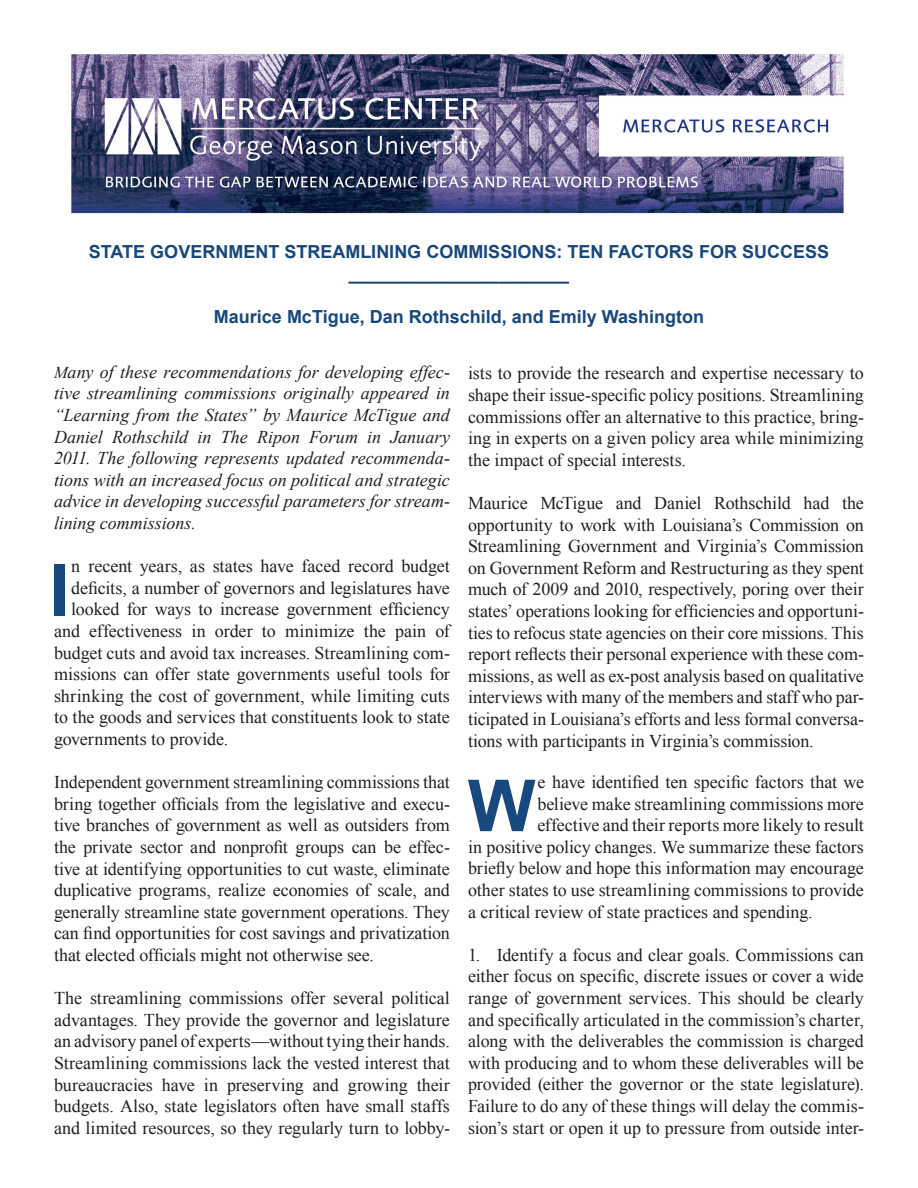
<style>
.page{position:relative;width:918px;height:1188px;background:#fff}
.page>*{position:absolute;margin:0;border:0;box-sizing:border-box;transform-origin:0 0}
.t1{font:700 71.85px "Arial";color:#17487e}
.t2{font:18px/21.6px "Times New Roman";color:#231f20;text-align:justify}
.t3{font:italic 18px/21.6px "Times New Roman";color:#231f20;text-align:justify}
.t4{font:700 18px "Arial";color:#17487e}
.s1{font-size:16.5px}
</style>
<div class="page">
<img style="left:71px;top:54px;width:773px;height:160px">
<p class="t4" style="left:89px;top:240px;width:742px">STATE GOVERNMENT STREAMLINING COMMISSIONS: TEN FACTORS FOR SUCCESS</p>
<p class="t4" style="left:349px;top:262px;width:222px">______________________</p>
<p class="t4" style="left:214px;top:305px;width:492px">Maurice McTigue, Dan Rothschild, and Emily Washington</p>
<p class="t3" style="left:54px;top:361px;width:398px"><span class="s1">M</span>any of these recommendations for developing effec&shy;tive streamlining commissions originally appeared in “Learning from the States” by Maurice McTigue and Daniel Rothschild in The Ripon Forum in January 2011. The following represents updated recommenda&shy;tions with an increased focus on political and strategic advice in developing successful parameters for stream&shy;lining commissions.</p>
<p class="t1" style="left:49px;top:543px;width:21px">I</p>
<p class="t2" style="left:71px;top:555px;width:380px">n recent years, as states have faced record budget</p>
<p class="t2" style="left:71px;top:577px;width:380px">deficits, a number of governors and legislatures have</p>
<p class="t2" style="left:71px;top:598px;width:380px">looked for ways to increase government efficiency</p>
<p class="t2" style="left:54px;top:620px;width:397px">and effectiveness in order to minimize the pain of</p>
<p class="t2" style="left:54px;top:642px;width:397px">budget cuts and avoid tax increases. Streamlining com-</p>
<p class="t2" style="left:54px;top:663px;width:397px">missions can offer state governments useful tools for</p>
<p class="t2" style="left:54px;top:685px;width:397px">shrinking the cost of government, while limiting cuts</p>
<p class="t2" style="left:54px;top:706px;width:397px">to the goods and services that constituents look to state</p>
<p class="t2" style="left:54px;top:728px;width:176px">governments to provide.</p>
<p class="t2" style="left:54px;top:771px;width:397px">Independent government streamlining commissions that bring together officials from the legislative and execu&shy;tive branches of government as well as outsiders from the private sector and nonprofit groups can be effec&shy;tive at identifying opportunities to cut waste, eliminate duplicative programs, realize economies of scale, and generally streamline state government operations. They can find opportunities for cost savings and privatization that elected officials might not otherwise see.</p>
<p class="t2" style="left:54px;top:987px;width:397px">The streamlining commissions offer several political advantages. They provide the governor and legislature an advisory panel of experts—without tying their hands.<br>Streamlining commissions lack the vested interest that bureaucracies have in preserving and growing their budgets. Also, state legislators often have small staffs and limited resources, so they regularly turn to lobby-</p>
<p class="t2" style="left:468px;top:362px;width:397px">ists to provide the research and expertise necessary to shape their issue-specific policy positions. Streamlining commissions offer an alternative to this practice, bring&shy;ing in experts on a given policy area while minimizing the impact of special interests.</p>
<p class="t2" style="left:468px;top:492px;width:397px">Maurice McTigue and Daniel Rothschild had the opportunity to work with Louisiana’s Commission on Streamlining Government and Virginia’s Commission on Government Reform and Restructuring as they spent much of 2009 and 2010, respectively, poring over their states’ operations looking for efficiencies and opportuni&shy;ties to refocus state agencies on their core missions. This report reflects their personal experience with these com&shy;missions, as well as ex-post analysis based on qualitative interviews with many of the members and staff who par&shy;ticipated in Louisiana’s efforts and less formal conversa&shy;tions with participants in Virginia’s commission.</p>
<p class="t1" style="left:468px;top:759px;width:69px">W</p>
<p class="t2" style="left:537px;top:771px;width:328px">e have identified ten specific factors that we</p>
<p class="t2" style="left:537px;top:792px;width:328px">believe make streamlining commissions more</p>
<p class="t2" style="left:537px;top:814px;width:328px">effective and their reports more likely to result</p>
<p class="t2" style="left:468px;top:836px;width:397px">in positive policy changes. We summarize these factors</p>
<p class="t2" style="left:468px;top:857px;width:397px">briefly below and hope this information may encourage</p>
<p class="t2" style="left:468px;top:879px;width:397px">other states to use streamlining commissions to provide</p>
<p class="t2" style="left:468px;top:900px;width:346px">a critical review of state practices and spending.</p>
<p class="t2" style="left:468px;top:944px;width:397px">1. Identify a focus and clear goals. Commissions can either focus on specific, discrete issues or cover a wide range of government services. This should be clearly and specifically articulated in the commission’s charter, along with the deliverables the commission is charged with producing and to whom these deliverables will be provided (either the governor or the state legislature).<br>Failure to do any of these things will delay the commis&shy;sion’s start or open it up to pressure from outside inter-</p>
</div>
